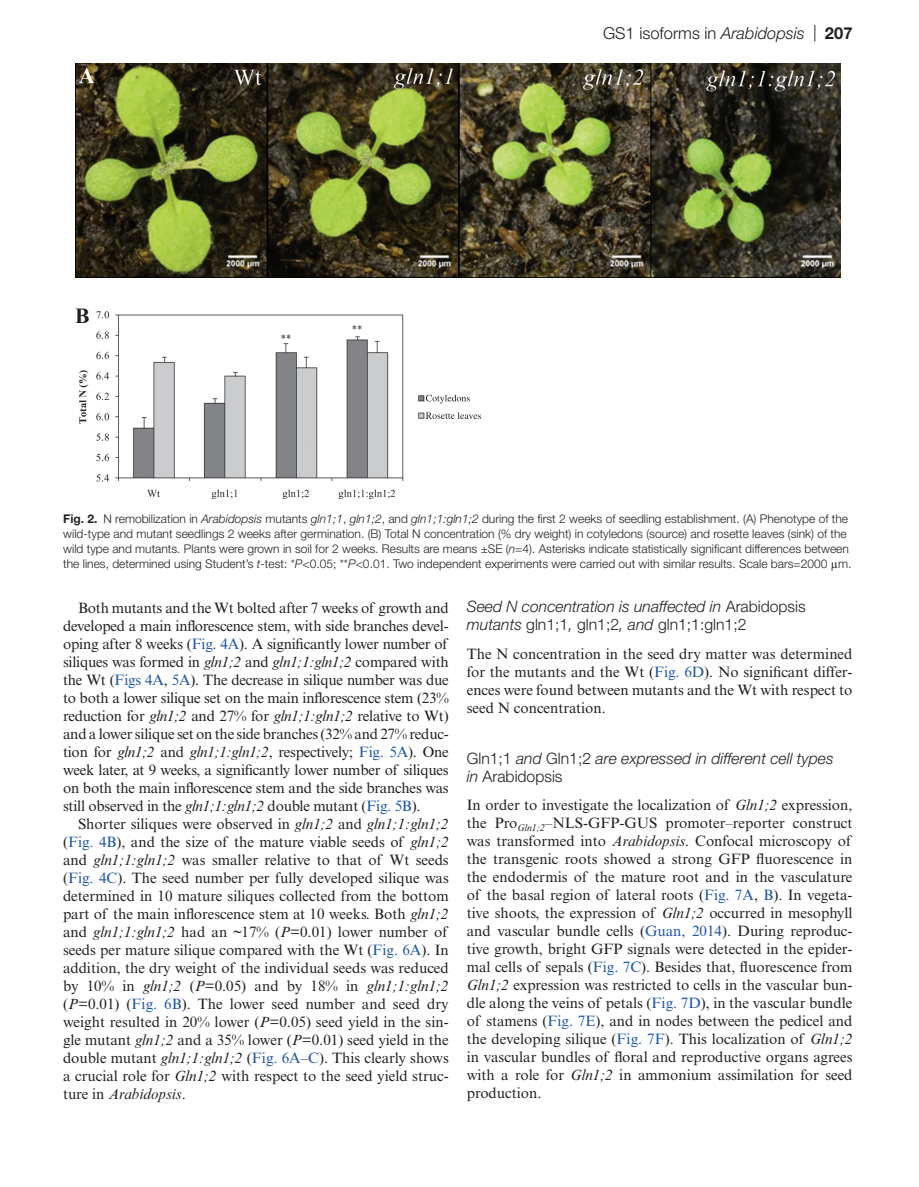
<style>
.page{position:relative;width:919px;height:1187px;background:#fff}
.page>*{position:absolute;margin:0;border:0;box-sizing:border-box;transform-origin:0 0}
.t1{font:700 21.75px "Times New Roman";color:#231f20}
.t2{font:300 16.5px "Helvetica Neue LT Std";color:#231f20}
.t3{font:italic 300 15.75px/18px "Helvetica Neue LT Std";color:#231f20}
.t4{font:15px/18px "Times New Roman MT Std";color:#231f20;text-align:justify}
.t5{font:300 12px/15px "Helvetica Neue LT Std";color:#231f20}
.s1{font-style:italic}
.s2{font-weight:700}
.s3{font-family:"Gandhari Unicode";font-weight:400}
.s4{color:#1e56a6}
.s5{font-style:normal}
</style>
<div class="page">
<img style="left:75px;top:63px;width:765px;height:215px">
<img style="left:79px;top:311px;width:346px;height:188px">
<svg style="left:426px;top:394px;width:43px;height:9px"></svg>
<svg style="left:426px;top:412px;width:55px;height:7px"></svg>
<h1 class="t1" style="left:75px;top:300px;width:16px">B</h1>
<p class="t2" style="left:603px;top:23px;width:251px">GS1 isoforms in <span class="s1">Arabidopsis</span> | <span class="s2">207</span></p>
<p class="t5" style="left:63px;top:511px;width:789px"><span class="s2">Fig. 2.</span> N remobilization in <span class="s1">Arabidopsis</span> mutants <span class="s1">gln1;1</span>, <span class="s1">gln1;2</span>, and <span class="s1">gln1;1:gln1;2</span> during the first 2 weeks of seedling establishment. (A) Phenotype of the wild-type and mutant seedlings 2 weeks after germination. (B) Total N concentration (% dry weight) in cotyledons (source) and rosette leaves (sink) of the wild type and mutants. Plants were grown in soil for 2 weeks. Results are means ±SE (<span class="s1">n</span>=4). Asterisks indicate statistically significant differences between the lines, determined using Student’s <span class="s1">t</span>-test: *<span class="s1">P</span>&lt;0.05; **<span class="s1">P</span>&lt;0.01. Two independent experiments were carried out with similar results. Scale bars=2000 <span class="s3">μ</span>m.</p>
<p class="t4" style="left:63px;top:598px;width:387px;text-indent:15px">Both mutants and the Wt bolted after 7 weeks of growth and developed a main inflorescence stem, with side branches devel&shy;oping after 8 weeks (<span class="s4">Fig. 4A</span>). A significantly lower number of siliques was formed in <span class="s1">gln1;2</span> and <span class="s1">gln1;1:gln1;2</span> compared with the Wt (<span class="s4">Figs 4A</span>, <span class="s4">5A</span>). The decrease in silique number was due to both a lower silique set on the main inflorescence stem (23% reduction for <span class="s1">gln1;2</span> and 27% for <span class="s1">gln1;1:gln1;2</span> relative to Wt) and a lower silique set on the side branches (32% and 27% reduc&shy;tion for <span class="s1">gln1;2</span> and <span class="s1">gln1;1:gln1;2</span>, respectively; <span class="s4">Fig. 5A</span>). One week later, at 9 weeks, a significantly lower number of siliques on both the main inflorescence stem and the side branches was still observed in the <span class="s1">gln1;1:gln1;2</span> double mutant (<span class="s4">Fig. 5B</span>).</p>
<p class="t4" style="left:63px;top:814px;width:387px;text-indent:15px">Shorter siliques were observed in <span class="s1">gln1;2</span> and <span class="s1">gln1;1:gln1;2 </span>(<span class="s4">Fig. 4B</span>), and the size of the mature viable seeds of <span class="s1">gln1;2 </span>and <span class="s1">gln1;1:gln1;2</span> was smaller relative to that of Wt seeds (<span class="s4">Fig. 4C</span>). The seed number per fully developed silique was determined in 10 mature siliques collected from the bottom part of the main inflorescence stem at 10 weeks. Both <span class="s1">gln1;2 </span>and <span class="s1">gln1;1:gln1;2</span> had an ~17% (<span class="s1">P</span>=0.01) lower number of seeds per mature silique compared with the Wt (<span class="s4">Fig. 6A</span>). In addition, the dry weight of the individual seeds was reduced by 10% in <span class="s1">gln1;2</span> (<span class="s1">P</span>=0.05) and by 18% in <span class="s1">gln1;1:gln1;2 </span>(<span class="s1">P</span>=0.01) (<span class="s4">Fig. 6B</span>). The lower seed number and seed dry weight resulted in 20% lower (<span class="s1">P</span>=0.05) seed yield in the sin&shy;gle mutant <span class="s1">gln1;2</span> and a 35% lower (<span class="s1">P</span>=0.01) seed yield in the double mutant <span class="s1">gln1;1:gln1;2</span> (<span class="s4">Fig. 6A</span>–<span class="s4">C</span>). This clearly shows a crucial role for <span class="s1">Gln1;2</span> with respect to the seed yield struc&shy;ture in <span class="s1">Arabidopsis</span>.</p>
<p class="t3" style="left:466px;top:597px;width:340px">Seed N concentration is unaffected in <span class="s5">Arabidopsis </span>mutants <span class="s5">gln1;1</span>, <span class="s5">gln1;2</span>, and <span class="s5">gln1;1:gln1;2</span></p>
<p class="t4" style="left:466px;top:644px;width:387px">The N concentration in the seed dry matter was determined for the mutants and the Wt (<span class="s4">Fig. 6D</span>). No significant differ&shy;ences were found between mutants and the Wt with respect to seed N concentration.</p>
<p class="t3" style="left:466px;top:748px;width:368px"><span class="s5">Gln1;1</span> and <span class="s5">Gln1;2</span> are expressed in different cell types in <span class="s5">Arabidopsis</span></p>
<p class="t4" style="left:466px;top:796px;width:387px">In order to investigate the localization of <span class="s1">Gln1;2</span> expression, the Pro<sub>Gln1;2</sub>–NLS-GFP-GUS promoter–reporter construct was transformed into <span class="s1">Arabidopsis</span>. Confocal microscopy of the transgenic roots showed a strong GFP fluorescence in the endodermis of the mature root and in the vasculature of the basal region of lateral roots (<span class="s4">Fig. 7A</span>, <span class="s4">B</span>). In vegeta&shy;tive shoots, the expression of <span class="s1">Gln1;2</span> occurred in mesophyll and vascular bundle cells (<span class="s4">Guan, 2014</span>). During reproduc&shy;tive growth, bright GFP signals were detected in the epider&shy;mal cells of sepals (<span class="s4">Fig. 7C</span>). Besides that, fluorescence from <span class="s1">Gln1;2</span> expression was restricted to cells in the vascular bun&shy;dle along the veins of petals (<span class="s4">Fig. 7D</span>), in the vascular bundle of stamens (<span class="s4">Fig. 7E</span>), and in nodes between the pedicel and the developing silique (<span class="s4">Fig. 7F</span>). This localization of <span class="s1">Gln1;2 </span>in vascular bundles of floral and reproductive organs agrees with a role for <span class="s1">Gln1;2</span> in ammonium assimilation for seed production.</p>
</div>
